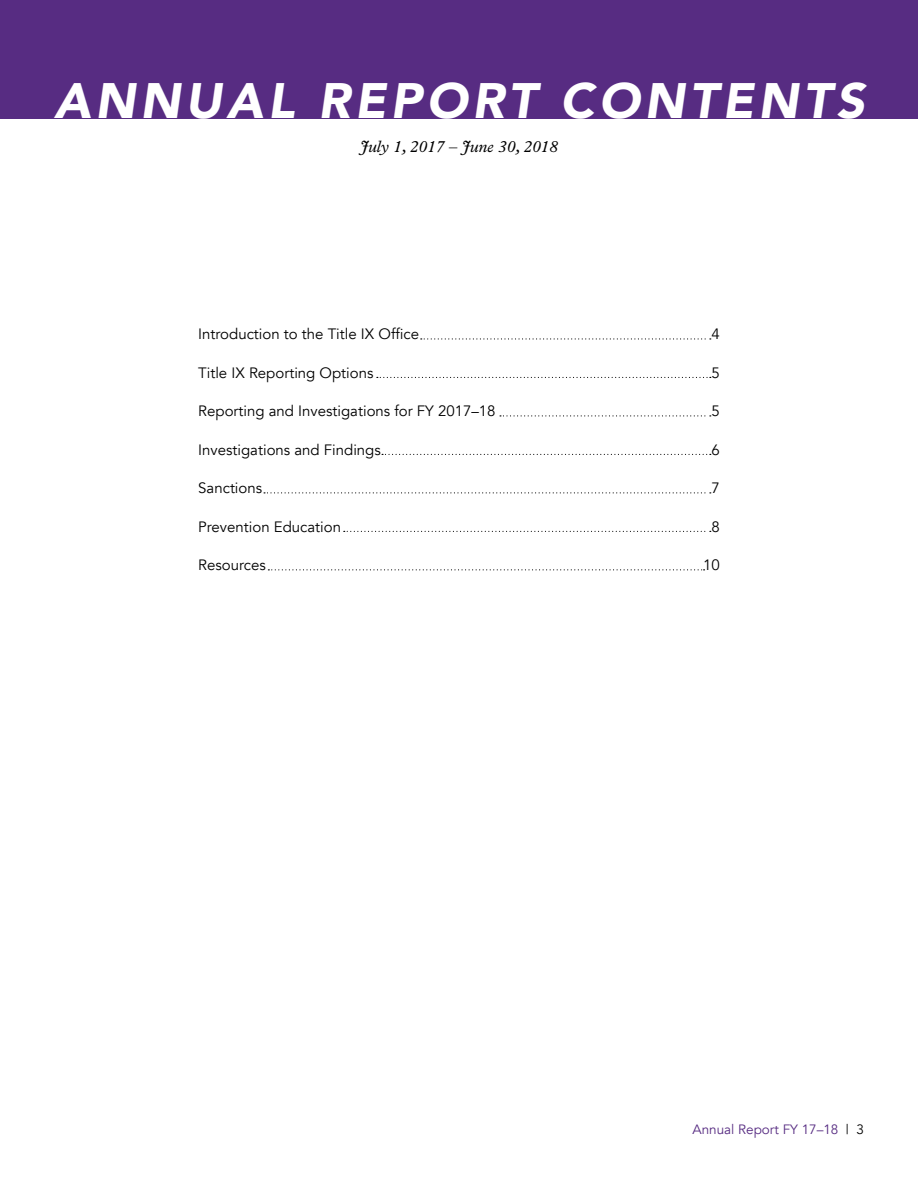
<style>
.page{position:relative;width:918px;height:1188px;background:#fff}
.page>*{position:absolute;margin:0;border:0;box-sizing:border-box;transform-origin:0 0}
.t1{font:italic 900 49.65px "Avenir";letter-spacing:.09em;color:#fff}
.t2{font:italic 16.5px "Plantin";color:#000}
.t3{font:15px "Avenir";color:#000}
.t4{font:13.5px "Avenir";color:#572c82}
.s1{color:#000}
</style>
<div class="page">
<div style="left:0;top:0;width:918px;height:118px;background:#572c82"></div>
<svg style="left:421px;top:338px;width:290px;height:2px"></svg>
<svg style="left:377px;top:377px;width:334px;height:1px"></svg>
<svg style="left:500px;top:415px;width:211px;height:1px"></svg>
<svg style="left:382px;top:454px;width:329px;height:1px"></svg>
<svg style="left:264px;top:492px;width:447px;height:1px"></svg>
<svg style="left:344px;top:531px;width:367px;height:1px"></svg>
<svg style="left:268px;top:569px;width:437px;height:1px"></svg>
<h1 class="t1" style="left:54px;top:59px;width:812px">ANNUAL REPORT CONTENTS</h1>
<p class="t2" style="left:360px;top:137px;width:199px">July 1, 2017 – June 30, 2018</p>
<p class="t3" style="left:198px;top:325px;width:222px">Introduction to the Title IX Office</p>
<p class="t3" style="left:198px;top:363px;width:177px">Title IX Reporting Options</p>
<p class="t3" style="left:198px;top:402px;width:299px">Reporting and Investigations for FY 2017–18</p>
<p class="t3" style="left:198px;top:441px;width:184px">Investigations and Findings</p>
<p class="t3" style="left:198px;top:479px;width:65px">Sanctions</p>
<p class="t3" style="left:198px;top:518px;width:144px">Prevention Education</p>
<p class="t3" style="left:198px;top:556px;width:69px">Resources</p>
<p class="t3" style="left:711px;top:325px;width:10px">4</p>
<p class="t3" style="left:711px;top:363px;width:10px">5</p>
<p class="t3" style="left:711px;top:402px;width:10px">5</p>
<p class="t3" style="left:711px;top:440px;width:10px">6</p>
<p class="t3" style="left:711px;top:479px;width:10px">7</p>
<p class="t3" style="left:711px;top:518px;width:10px">8</p>
<p class="t3" style="left:703px;top:556px;width:18px">10</p>
<p class="t4" style="left:692px;top:1121px;width:173px">Annual Report FY 17–18 <span class="s1">| 3</span></p>
</div>
